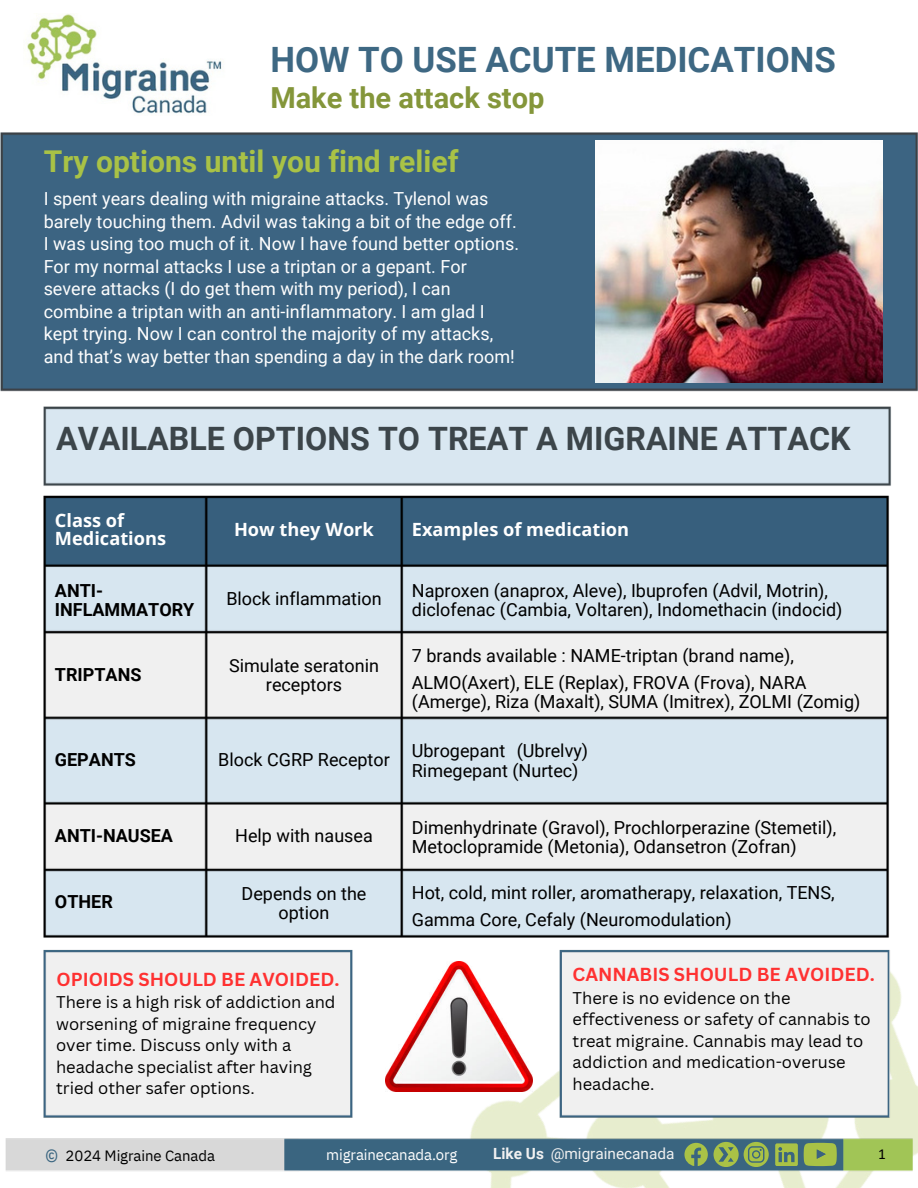
<style>
.page{position:relative;width:918px;height:1188px;background:#fff}
.page>*{position:absolute;margin:0;border:0;box-sizing:border-box;transform-origin:0 0}
.t1{font:700 34.95px "Roboto";color:#3e6883}
.t2{font:700 32.25px "Roboto";color:#3c454a}
.t3{font:700 30px "Roboto";color:#a9c246}
.t4{font:700 28.95px "Roboto";color:#84963a}
.t5{font:700 18.3px/18px "Open Sans";color:#fff}
.t6{font:700 18.3px "Canva Sans";color:#ff3131}
.t7{font:18px/19.2px "Roboto";color:#000}
.t8{font:18px/22.5px "Roboto";color:#fefefe}
.t9{font:700 18px/19.2px "Roboto";color:#000}
.t10{font:16.5px/21.3px "Canva Sans";color:#000}
.t11{font:15.45px "Roboto";color:#f1f1f1}
.t12{font:15.3px "Calibri";color:#000}
.t13{font:15px "IBM Plex Sans";letter-spacing:-.005em;color:#000}
.t14{font:15px "IBM Plex Sans";letter-spacing:-.005em;color:#fff}
.s1{font-family:"IBM Plex Sans Cond";font-size:18px;color:#3a6580}
.s2{font-weight:700}
</style>
<div class="page">
<img style="left:471px;top:981px;width:447px;height:207px">
<img style="left:27px;top:14px;width:195px;height:100px">
<div style="left:0;top:132px;width:918px;height:260px;background:#3c6482"></div>
<img style="left:595px;top:140px;width:287px;height:242px">
<img style="left:43px;top:495px;width:854px;height:629px">
<img style="left:385px;top:961px;width:148px;height:131px">
<img style="left:43px;top:406px;width:848px;height:80px">
<img style="left:5px;top:1132px;width:913px;height:46px">
<svg style="left:684px;top:1143px;width:24px;height:23px"></svg>
<svg style="left:804px;top:1143px;width:32px;height:23px"></svg>
<svg style="left:744px;top:1142px;width:24px;height:25px"></svg>
<svg style="left:775px;top:1143px;width:23px;height:23px"></svg>
<svg style="left:714px;top:1142px;width:24px;height:25px"></svg>
<h1 class="t1" style="left:270px;top:35px;width:567px">HOW TO USE ACUTE MEDICATIONS</h1>
<h3 class="t4" style="left:270px;top:77px;width:276px">Make the attack stop</h3>
<h3 class="t3" style="left:44px;top:141px;width:416px">Try options until you find relief</h3>
<p class="t8" style="left:44px;top:187px;width:477px">I spent years dealing with migraine attacks. Tylenol was barely touching them. Advil was taking a bit of the edge off.<br>I was using too much of it. Now I have found better options.<br>For my normal attacks I use a triptan or a gepant. For severe attacks (I do get them with my period), I can combine a triptan with an anti-inflammatory. I am glad I kept trying. Now I can control the majority of my attacks, and that’s way better than spending a day in the dark room!</p>
<h2 class="t2" style="left:56px;top:416px;width:796px">AVAILABLE OPTIONS TO TREAT A MIGRAINE ATTACK</h2>
<p class="t5" style="left:55px;top:511px;width:113px">Class of<br>Medications</p>
<p class="t5" style="left:234px;top:520px;width:141px">How they Work</p>
<p class="t5" style="left:412px;top:520px;width:219px">Examples of medication</p>
<p class="t9" style="left:55px;top:580px;width:141px">ANTI-<br>INFLAMMATORY</p>
<p class="t9" style="left:55px;top:665px;width:88px">TRIPTANS</p>
<p class="t9" style="left:55px;top:749px;width:83px">GEPANTS</p>
<p class="t9" style="left:55px;top:825px;width:120px">ANTI-NAUSEA</p>
<p class="t9" style="left:55px;top:892px;width:59px">OTHER</p>
<p class="t7" style="left:226px;top:588px;width:157px">Block inflammation</p>
<p class="t7" style="left:229px;top:655px;width:151px;text-align:center">Simulate seratonin receptors</p>
<p class="t7" style="left:218px;top:749px;width:173px">Block CGRP Receptor</p>
<p class="t7" style="left:235px;top:825px;width:139px">Help with nausea</p>
<p class="t7" style="left:242px;top:883px;width:126px;text-align:center">Depends on the option</p>
<p class="t7" style="left:412px;top:580px;width:432px">Naproxen (anaprox, Aleve), Ibuprofen (Advil, Motrin), diclofenac (Cambia, Voltaren), Indomethacin (indocid)</p>
<p class="t7" style="left:412px;top:641px;width:396px;line-height:27px">7 brands available : NAME-triptan (brand name),<br>ALMO(Axert), ELE (Replax), FROVA (Frova), NARA</p>
<p class="t7" style="left:412px;top:691px;width:450px">(Amerge), Riza (Maxalt), SUMA (Imitrex), ZOLMI (Zomig)</p>
<p class="t7" style="left:412px;top:741px;width:178px">Ubrogepant (Ubrelvy)<br>Rimegepant (Nurtec)</p>
<p class="t7" style="left:412px;top:817px;width:426px">Dimenhydrinate (Gravol), Prochlorperazine (Stemetil),<br>Metoclopramide (Metonia), Odansetron (Zofran)</p>
<p class="t7" style="left:412px;top:878px;width:424px;line-height:27px">Hot, cold, mint roller, aromatherapy, relaxation, TENS,<br>Gamma Core, Cefaly (Neuromodulation)</p>
<p class="t6" style="left:57px;top:968px;width:284px">OPIOIDS SHOULD BE AVOIDED.</p>
<p class="t6" style="left:573px;top:964px;width:304px">CANNABIS SHOULD BE AVOIDED.</p>
<p class="t10" style="left:56px;top:992px;width:281px">There is a high risk of addiction and worsening of migraine frequency over time. Discuss only with a headache specialist after having tried other safer options.</p>
<p class="t10" style="left:573px;top:987px;width:300px">There is no evidence on the effectiveness or safety of cannabis to treat migraine. Cannabis may lead to addiction and medication-overuse headache.</p>
<p class="t13" style="left:46px;top:1144px;width:171px"><span class="s1">©</span> 2024 Migraine Canada</p>
<p class="t14" style="left:326px;top:1143px;width:133px">migrainecanada.org</p>
<p class="t11" style="left:493px;top:1142px;width:183px"><span class="s2">Like Us</span> @migrainecanada</p>
<p class="t12" style="left:878px;top:1143px;width:9px">1</p>
</div>
